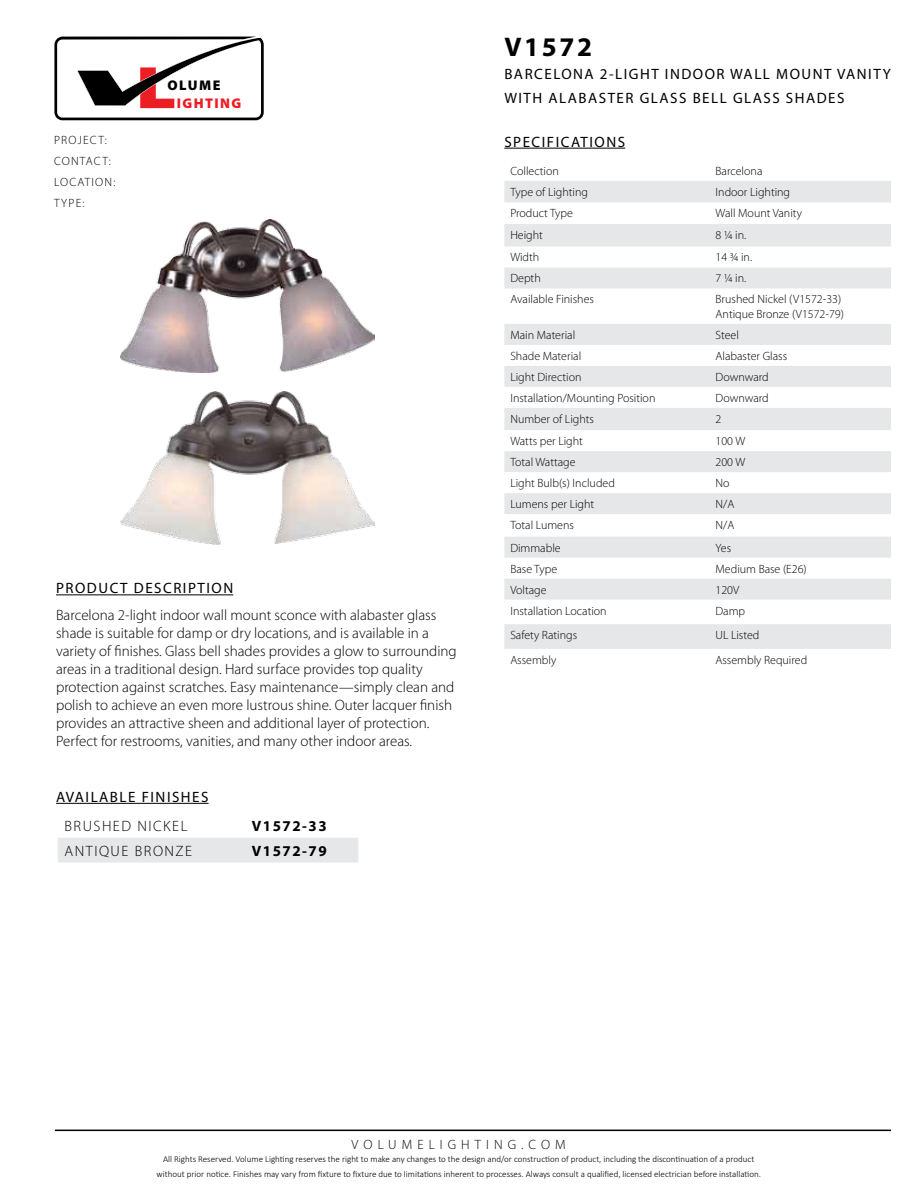
<style>
.page{position:relative;width:918px;height:1188px;background:#fff}
.page>*{position:absolute;margin:0;border:0;box-sizing:border-box;transform-origin:0 0}
.t1{font:700 27px "Myriad Pro";letter-spacing:.1em;color:#000}
.t2{font:300 15px/18px "Myriad Pro";color:#000}
.t3{font:15px/23.4px "Myriad Pro";letter-spacing:.1em;color:#000}
.t4{font:300 15px "Myriad Pro";letter-spacing:.1em;color:#000}
.t5{font:700 15px "Myriad Pro";letter-spacing:.1em;color:#000}
.t6{font:900 14.1px "Myriad Pro";letter-spacing:.1em;color:#ed1d24}
.t7{font:900 14.1px "Myriad Pro";letter-spacing:.1em;color:#000}
.t8{font:300 13.5px "Myriad Pro";letter-spacing:.375em;color:#000}
.t9{font:300 12px/14.4px "Myriad Pro";color:#000}
.t10{font:300 12px/21px "Myriad Pro";letter-spacing:.1em;color:#000}
.t11{font:300 9px/15px "Calibri";color:#000;text-align:center}
</style>
<div class="page">
<hr style="left:55px;top:1130px;width:836px;height:1px;background:#000">
<hr style="left:56px;top:594px;width:177px;height:1px;background:#000">
<hr style="left:504px;top:148px;width:121px;height:1px;background:#000">
<svg style="left:54px;top:37px;width:210px;height:83px"></svg>
<svg style="left:504px;top:181px;width:387px;height:468px;fill:#eeeff0"></svg>
<hr style="left:56px;top:803px;width:153px;height:1px;background:#000">
<div style="left:58px;top:838px;width:300px;height:25px;background:#e6e7e8"></div>
<img style="left:121px;top:220px;width:254px;height:153px">
<img style="left:121px;top:392px;width:254px;height:153px">
<p class="t10" style="left:54px;top:130px;width:63px">PROJECT:<br>CONTACT:<br>LOCATION:<br>TYPE:</p>
<p class="t7" style="left:167px;top:76px;width:55px">OLUME</p>
<p class="t6" style="left:177px;top:94px;width:66px">IGHTING</p>
<p class="t3" style="left:56px;top:576px;width:179px">PRODUCT DESCRIPTION</p>
<p class="t2" style="left:56px;top:605px;width:402px">Barcelona 2-light indoor wall mount sconce with alabaster glass shade is suitable for damp or dry locations, and is available in a variety of finishes. Glass bell shades provides a glow to surrounding areas in a traditional design. Hard surface provides top quality protection against scratches. Easy maintenance—simply clean and polish to achieve an even more lustrous shine. Outer lacquer finish provides an attractive sheen and additional layer of protection.<br>Perfect for restrooms, vanities, and many other indoor areas.</p>
<p class="t3" style="left:56px;top:785px;width:154px">AVAILABLE FINISHES</p>
<p class="t4" style="left:65px;top:817px;width:124px">BRUSHED NICKEL</p>
<p class="t5" style="left:252px;top:816px;width:76px">V1572-33</p>
<p class="t4" style="left:65px;top:842px;width:129px">ANTIQUE BRONZE</p>
<p class="t5" style="left:252px;top:841px;width:76px">V1572-79</p>
<h1 class="t1" style="left:504px;top:30px;width:89px">V1572</h1>
<p class="t3" style="left:504px;top:62px;width:388px">BARCELONA 2-LIGHT INDOOR WALL MOUNT VANITY<br>WITH ALABASTER GLASS BELL GLASS SHADES</p>
<p class="t3" style="left:504px;top:130px;width:122px">SPECIFICATIONS</p>
<p class="t9" style="left:510px;top:164px;width:50px">Collection</p>
<p class="t9" style="left:716px;top:164px;width:48px">Barcelona</p>
<p class="t9" style="left:510px;top:185px;width:79px">Type of Lighting</p>
<p class="t9" style="left:716px;top:185px;width:76px">Indoor Lighting</p>
<p class="t9" style="left:510px;top:206px;width:64px">Product Type</p>
<p class="t9" style="left:716px;top:206px;width:88px">Wall Mount Vanity</p>
<p class="t9" style="left:510px;top:228px;width:34px">Height</p>
<p class="t9" style="left:716px;top:228px;width:32px">8 ¼ in.</p>
<p class="t9" style="left:510px;top:250px;width:30px">Width</p>
<p class="t9" style="left:716px;top:250px;width:38px">14 ¾ in.</p>
<p class="t9" style="left:510px;top:271px;width:32px">Depth</p>
<p class="t9" style="left:716px;top:271px;width:32px">7 ¼ in.</p>
<p class="t9" style="left:510px;top:292px;width:85px">Available Finishes</p>
<p class="t9" style="left:716px;top:292px;width:130px">Brushed Nickel (V1572-33)<br>Antique Bronze (V1572-79)</p>
<p class="t9" style="left:510px;top:328px;width:66px">Main Material</p>
<p class="t9" style="left:716px;top:328px;width:25px">Steel</p>
<p class="t9" style="left:510px;top:349px;width:72px">Shade Material</p>
<p class="t9" style="left:716px;top:349px;width:73px">Alabaster Glass</p>
<p class="t9" style="left:510px;top:370px;width:73px">Light Direction</p>
<p class="t9" style="left:716px;top:370px;width:55px">Downward</p>
<p class="t9" style="left:510px;top:391px;width:147px">Installation/Mounting Position</p>
<p class="t9" style="left:716px;top:391px;width:55px">Downward</p>
<p class="t9" style="left:510px;top:412px;width:85px">Number of Lights</p>
<p class="t9" style="left:716px;top:412px;width:7px">2</p>
<p class="t9" style="left:510px;top:434px;width:74px">Watts per Light</p>
<p class="t9" style="left:716px;top:434px;width:31px">100 W</p>
<p class="t9" style="left:510px;top:455px;width:67px">Total Wattage</p>
<p class="t9" style="left:716px;top:455px;width:31px">200 W</p>
<p class="t9" style="left:510px;top:476px;width:106px">Light Bulb(s) Included</p>
<p class="t9" style="left:716px;top:476px;width:16px">No</p>
<p class="t9" style="left:510px;top:497px;width:85px">Lumens per Light</p>
<p class="t9" style="left:716px;top:497px;width:20px">N/A</p>
<p class="t9" style="left:510px;top:518px;width:65px">Total Lumens</p>
<p class="t9" style="left:716px;top:518px;width:20px">N/A</p>
<p class="t9" style="left:510px;top:540px;width:52px">Dimmable</p>
<p class="t9" style="left:716px;top:540px;width:17px">Yes</p>
<p class="t9" style="left:510px;top:561px;width:48px">Base Type</p>
<p class="t9" style="left:716px;top:561px;width:93px">Medium Base (E26)</p>
<p class="t9" style="left:510px;top:582px;width:38px">Voltage</p>
<p class="t9" style="left:716px;top:582px;width:25px">120V</p>
<p class="t9" style="left:510px;top:603px;width:98px">Installation Location</p>
<p class="t9" style="left:716px;top:603px;width:31px">Damp</p>
<p class="t9" style="left:510px;top:628px;width:68px">Safety Ratings</p>
<p class="t9" style="left:716px;top:628px;width:45px">UL Listed</p>
<p class="t9" style="left:510px;top:653px;width:47px">Assembly</p>
<p class="t9" style="left:716px;top:653px;width:93px">Assembly Required</p>
<p class="t8" style="left:352px;top:1136px;width:216px">VOLUMELIGHTING.COM</p>
<p class="t11" style="left:156px;top:1151px;width:606px">All Rights Reserved. Volume Lighting reserves the right to make any changes to the design and/or construction of product, including the discontinuation of a product without prior notice. Finishes may vary from fixture to fixture due to limitations inherent to processes. Always consult a qualified, licensed electrician before installation.</p>
</div>
